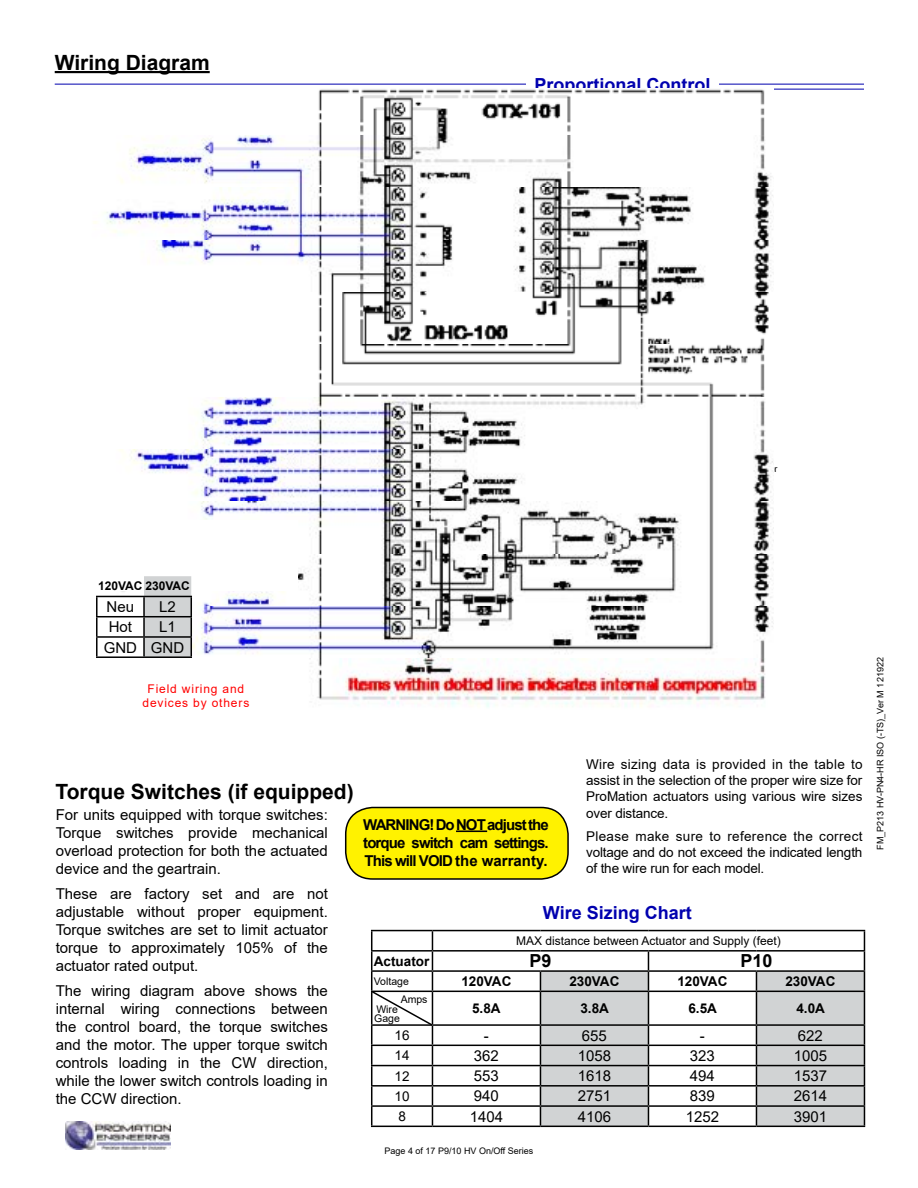
<style>
.page{position:relative;width:918px;height:1188px;background:#fff}
.page>*{position:absolute;margin:0;border:0;box-sizing:border-box;transform-origin:0 0}
.t1{font:700 21px "Arial";color:#000}
.t2{font:700 18px "Arial";color:#0000af}
.t3{font:700 18px "Arial";color:#000}
.t4{font:15px/18px "Arial";color:#000;text-align:justify}
.t5{font:700 15px/18px "Arial";letter-spacing:-.06em;color:#000;text-align:justify}
.t6{font:13.5px/16.2px "Arial";letter-spacing:-.01em;color:#000;text-align:justify}
.t7{font:700 13.5px "Arial";color:#000}
.t8{font:12px "Arial";color:#000}
.t9{font:12px/14.4px "Arial";letter-spacing:.07em;color:#f00;text-align:center}
.t10{font:700 12px "Arial";color:#000}
.t11{font:10.5px/9px "Arial";color:#000}
.t12{font:9px "Arial";color:#000}
</style>
<div class="page">
<img style="left:66px;top:1121px;width:104px;height:28px">
<hr style="left:55px;top:84px;width:809px;height:1px;background:#0000af">
<hr style="left:55px;top:89px;width:809px;height:1px;background:#0000af">
<div style="left:526px;top:78px;width:193px;height:21px;background:#fff"></div>
<div style="left:346px;top:808px;width:222px;height:71px;background:#fff200;border-radius:27px"></div>
<div style="left:345px;top:807px;width:224px;height:73px;border:2px solid #000;border-radius:27px"></div>
<hr style="left:456px;top:830px;width:31px;height:2px;background:#000">
<div style="left:757px;top:972px;width:107px;height:154px;background:#d1d3d4"></div>
<hr style="left:371px;top:930px;width:61px;height:1px;background:#000">
<hr style="left:432px;top:930px;width:108px;height:1px;background:#000">
<hr style="left:540px;top:930px;width:108px;height:1px;background:#000">
<hr style="left:648px;top:930px;width:108px;height:1px;background:#000">
<hr style="left:756px;top:930px;width:109px;height:1px;background:#000">
<hr style="left:756px;top:950px;width:109px;height:2px;background:#000">
<hr style="left:756px;top:970px;width:109px;height:2px;background:#000">
<svg style="left:864px;top:931px;width:1px;height:60px"></svg>
<hr style="left:756px;top:991px;width:109px;height:1px;background:#000">
<hr style="left:864px;top:992px;width:1px;height:32px;background:#000">
<hr style="left:756px;top:1024px;width:109px;height:2px;background:#000">
<hr style="left:756px;top:1045px;width:109px;height:1px;background:#000">
<hr style="left:756px;top:1065px;width:109px;height:1px;background:#000">
<hr style="left:756px;top:1085px;width:109px;height:2px;background:#000">
<hr style="left:756px;top:1105px;width:109px;height:2px;background:#000">
<svg style="left:864px;top:1026px;width:1px;height:100px"></svg>
<hr style="left:371px;top:1126px;width:61px;height:1px;background:#000">
<hr style="left:432px;top:1126px;width:108px;height:1px;background:#000">
<hr style="left:540px;top:1126px;width:108px;height:1px;background:#000">
<hr style="left:648px;top:1126px;width:108px;height:1px;background:#000">
<hr style="left:756px;top:1126px;width:109px;height:1px;background:#000">
<svg style="left:371px;top:931px;width:386px;height:195px"></svg>
<img style="left:55px;top:89px;width:718px;height:618px">
<div style="left:22px;top:521px;width:276px;height:70px;background:#fff"></div>
<svg style="left:96px;top:576px;width:96px;height:80px"></svg>
<hr style="left:96px;top:656px;width:48px;height:2px;background:#000">
<hr style="left:144px;top:656px;width:48px;height:2px;background:#000">
<hr style="left:55px;top:71px;width:155px;height:2px;background:#000">
<h1 class="t1" style="left:55px;top:48px;width:157px">Wiring Diagram</h1>
<p class="t2" style="left:535px;top:72px;width:178px">Proportional Control</p>
<p class="t10" style="left:98px;top:578px;width:93px">120VAC 230VAC</p>
<p class="t4" style="left:107px;top:598px;width:29px">Neu</p>
<p class="t4" style="left:159px;top:598px;width:18px">L2</p>
<p class="t4" style="left:109px;top:618px;width:25px">Hot</p>
<p class="t4" style="left:104px;top:617px;width:82px;line-height:20.2px;text-indent:56px">L1<br>GND GND</p>
<p class="t9" style="left:143px;top:681px;width:108px">Field wiring and devices by others</p>
<h1 class="t1" style="left:55px;top:777px;width:300px">Torque Switches (if equipped)</h1>
<p class="t4" style="left:56px;top:806px;width:274px">For units equipped with torque switches:<br>Torque switches provide mechanical overload protection for both the actuated device and the geartrain.</p>
<p class="t4" style="left:56px;top:885px;width:274px">These are factory set and are not adjustable without proper equipment.<br>Torque switches are set to limit actuator torque to approximately 105% of the actuator rated output.</p>
<p class="t4" style="left:56px;top:982px;width:274px">The wiring diagram above shows the internal wiring connections between the control board, the torque switches and the motor. The upper torque switch controls loading in the CW direction, while the lower switch controls loading in the CCW direction.</p>
<p class="t5" style="left:363px;top:816px;width:187px">WARNING! Do NOT adjust the torque switch cam settings.<br>This will VOID the warranty.</p>
<p class="t6" style="left:586px;top:756px;width:278px">Wire sizing data is provided in the table to assist in the selection of the proper wire size for ProMation actuators using various wire sizes over distance.</p>
<p class="t6" style="left:586px;top:828px;width:278px">Please make sure to reference the correct voltage and do not exceed the indicated length of the wire run for each model.</p>
<p class="t2" style="left:543px;top:900px;width:150px">Wire Sizing Chart</p>
<p class="t8" style="left:516px;top:933px;width:266px">MAX distance between Actuator and Supply (feet)</p>
<p class="t7" style="left:374px;top:952px;width:57px">Actuator</p>
<p class="t3" style="left:529px;top:948px;width:24px">P9</p>
<p class="t3" style="left:740px;top:948px;width:34px">P10</p>
<p class="t11" style="left:374px;top:977px;width:37px">Voltage</p>
<p class="t7" style="left:461px;top:972px;width:52px">120VAC</p>
<p class="t7" style="left:569px;top:972px;width:52px">230VAC</p>
<p class="t7" style="left:677px;top:972px;width:52px">120VAC</p>
<p class="t7" style="left:785px;top:972px;width:52px">230VAC</p>
<p class="t7" style="left:472px;top:999px;width:30px">5.8A</p>
<p class="t7" style="left:580px;top:999px;width:30px">3.8A</p>
<p class="t7" style="left:688px;top:999px;width:30px">6.5A</p>
<p class="t7" style="left:796px;top:999px;width:30px">4.0A</p>
<p class="t6" style="left:395px;top:1027px;width:17px">16</p>
<p class="t4" style="left:484px;top:1026px;width:6px">-</p>
<p class="t4" style="left:582px;top:1026px;width:27px">655</p>
<p class="t4" style="left:700px;top:1026px;width:6px">-</p>
<p class="t4" style="left:798px;top:1026px;width:27px">622</p>
<p class="t6" style="left:395px;top:1047px;width:17px">14</p>
<p class="t4" style="left:474px;top:1047px;width:27px">362</p>
<p class="t4" style="left:578px;top:1047px;width:35px">1058</p>
<p class="t4" style="left:690px;top:1047px;width:27px">323</p>
<p class="t4" style="left:794px;top:1047px;width:35px">1005</p>
<p class="t6" style="left:395px;top:1068px;width:17px">12</p>
<p class="t4" style="left:474px;top:1067px;width:27px">553</p>
<p class="t4" style="left:578px;top:1067px;width:35px">1618</p>
<p class="t4" style="left:690px;top:1067px;width:27px">494</p>
<p class="t4" style="left:794px;top:1067px;width:35px">1537</p>
<p class="t6" style="left:395px;top:1088px;width:17px">10</p>
<p class="t4" style="left:474px;top:1087px;width:27px">940</p>
<p class="t4" style="left:578px;top:1087px;width:35px">2751</p>
<p class="t4" style="left:690px;top:1087px;width:27px">839</p>
<p class="t4" style="left:794px;top:1087px;width:35px">2614</p>
<p class="t6" style="left:398px;top:1108px;width:9px">8</p>
<p class="t4" style="left:470px;top:1107px;width:35px">1404</p>
<p class="t4" style="left:578px;top:1107px;width:35px">4106</p>
<p class="t4" style="left:686px;top:1107px;width:35px">1252</p>
<p class="t4" style="left:794px;top:1107px;width:35px">3901</p>
<p class="t11" style="left:401px;top:995px;width:28px">Amps</p>
<p class="t11" style="left:374px;top:1005px;width:27px">Wire<br>Gage</p>
<p class="t12" style="left:385px;top:1144px;width:150px">Page 4 of 17 P9/10 HV On/Off Series</p>
<p class="t12" style="left:874px;top:850px;width:194px;rotate:-90deg">FM_P213 HV-PN4-HR ISO (-TS)_Ver M 121922</p>
</div>
